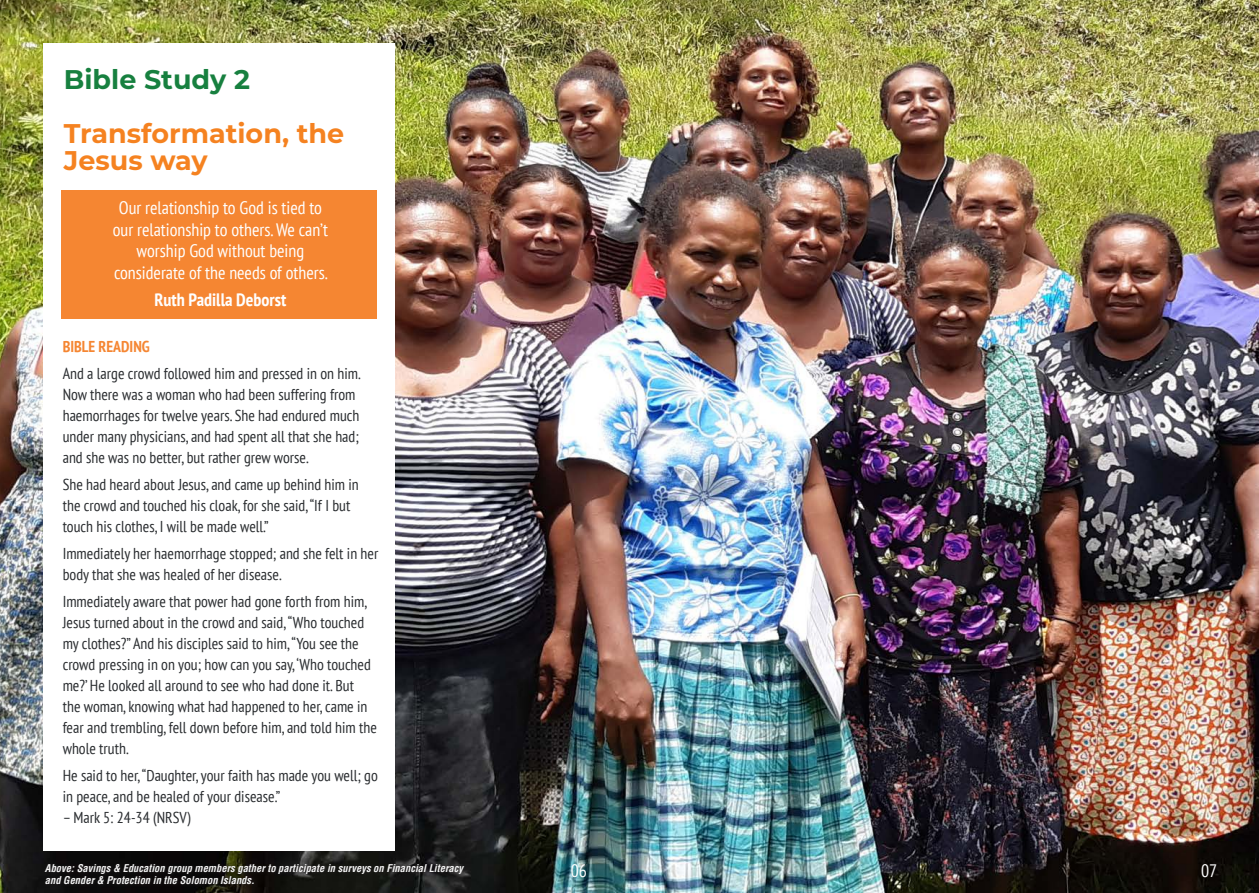
<style>
.page{position:relative;width:1259px;height:893px;background:#fff}
.page>*{position:absolute;margin:0;border:0;box-sizing:border-box;transform-origin:0 0}
.t1{font:700 27px/27px "Montserrat";color:#f58220}
.t2{font:700 27px "Montserrat";color:#17803f}
.t3{font:condensed 18px/21.6px "PT Sans";color:#fff;text-align:center}
.t4{font:700 condensed 18px "PT Sans";color:#fff}
.t5{font:condensed 15.75px/21px "PT Sans";color:#292c2f}
.t6{font:700 condensed 15.75px "PT Sans";color:#f58632}
.t7{font:italic 700 condensed 10.5px/12px "Helvetica LT Std";color:#f3f3f3}
</style>
<div class="page">
<img style="left:0;top:0;width:1259px;height:893px">
<div style="left:43px;top:43px;width:351px;height:807px;background:#fff"></div>
<div style="left:61px;top:190px;width:315px;height:129px;background:#f58632"></div>
<div style="left:43px;top:862px;width:426px;height:27px;background:#231f20;opacity:.85"></div>
<h1 class="t2" style="left:64px;top:67px;width:188px">Bible Study 2</h1>
<h1 class="t1" style="left:64px;top:121px;width:282px">Transformation, the<br>Jesus way</h1>
<p class="t3" style="left:113px;top:198px;width:217px">Our relationship to God is tied to our relationship to others. We can’t worship God without being considerate of the needs of others.</p>
<p class="t4" style="left:154px;top:293px;width:133px">Ruth Padilla Deborst</p>
<p class="t6" style="left:63px;top:341px;width:89px">BIBLE READING</p>
<p class="t5" style="left:63px;top:364px;width:300px">And a large crowd followed him and pressed in on him.<br>Now there was a woman who had been suffering from haemorrhages for twelve years. She had endured much under many physicians, and had spent all that she had; and she was no better, but rather grew worse.</p>
<p class="t5" style="left:63px;top:475px;width:298px">She had heard about Jesus, and came up behind him in the crowd and touched his cloak, for she said, “If I but touch his clothes, I will be made well.”</p>
<p class="t5" style="left:63px;top:544px;width:317px">Immediately her haemorrhage stopped; and she felt in her body that she was healed of her disease.</p>
<p class="t5" style="left:63px;top:592px;width:316px">Immediately aware that power had gone forth from him, Jesus turned about in the crowd and said, “Who touched my clothes?” And his disciples said to him, “You see the crowd pressing in on you; how can you say, ‘Who touched me?’ He looked all around to see who had done it. But<br>the woman, knowing what had happened to her, came in fear and trembling, fell down before him, and told him the whole truth.</p>
<p class="t5" style="left:63px;top:766px;width:316px">He said to her, “Daughter, your faith has made you well; go in peace, and be healed of your disease.”</p>
<p class="t5" style="left:63px;top:808px;width:129px">– Mark 5: 24-34 (NRSV)</p>
<p class="t7" style="left:45px;top:863px;width:420px">Above: Savings &amp; Education group members gather to participate in surveys on Financial Literacy and Gender &amp; Protection in the Solomon Islands.</p>
<p class="t3" style="left:1201px;top:861px;width:18px">07</p>
<p class="t3" style="left:571px;top:861px;width:18px">06</p>
</div>
